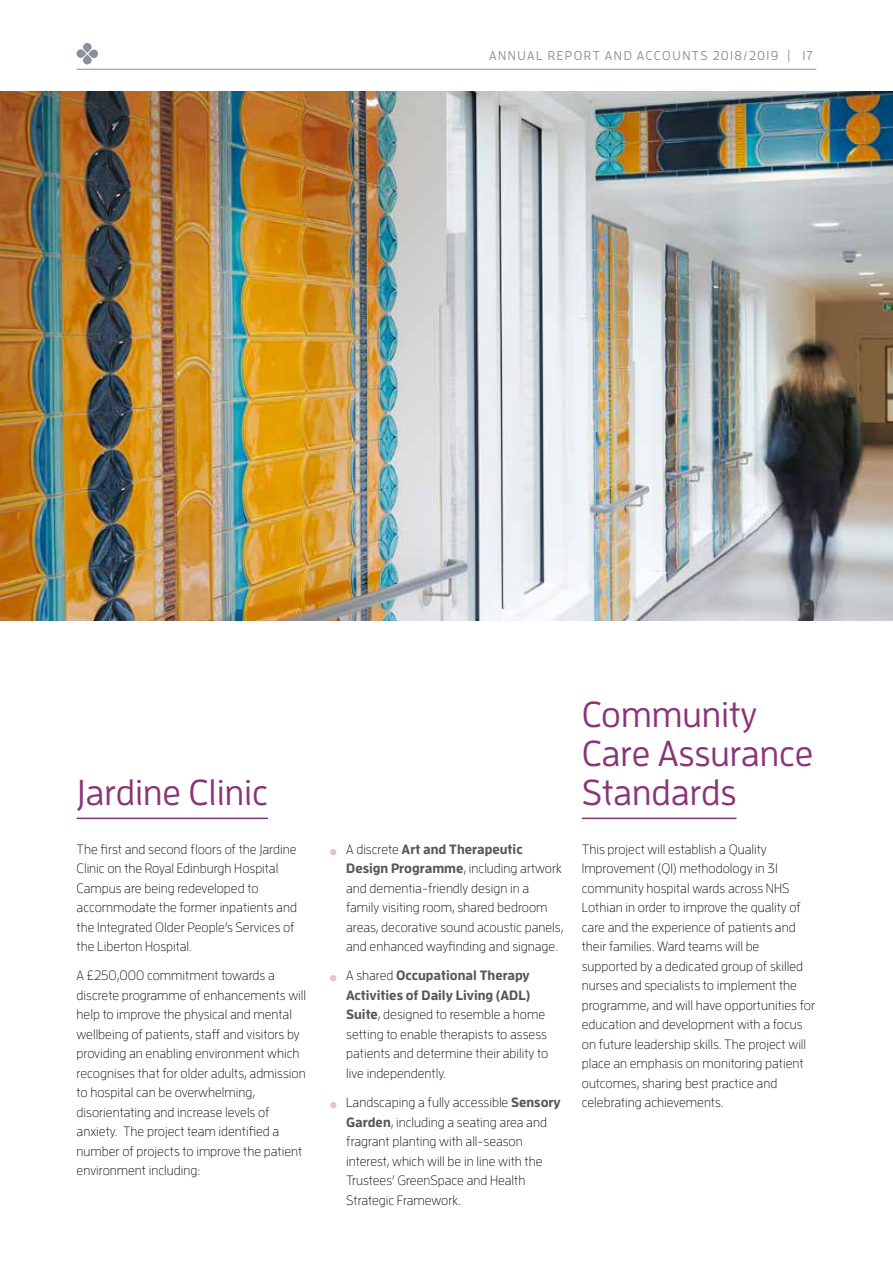
<style>
.page{position:relative;width:893px;height:1263px;background:#fff}
.page>*{position:absolute;margin:0;border:0;box-sizing:border-box;transform-origin:0 0}
.t1{font:500 36px/39px "Enzo OT";color:#893479}
.t2{font:300 13.5px/19.5px "Enzo OT";color:#000}
.t3{font:500 12.75px "Enzo OT";letter-spacing:.11em;color:#8a909d}
.s1{font-family:"Myriad Pro";font-weight:400;font-size:30px;color:#e8c3c4}
.s2{font-weight:700;color:#575756}
</style>
<div class="page">
<hr style="left:77px;top:818px;width:191px;height:1px;background:#893479">
<hr style="left:582px;top:818px;width:154px;height:1px;background:#893479">
<img style="left:0;top:91px;width:893px;height:530px">
<div style="left:83px;top:55px;width:9px;height:9px;background:#8a909d;border-radius:50%"></div>
<div style="left:83px;top:43px;width:9px;height:10px;background:#8a909d;border-radius:50%"></div>
<svg style="left:76px;top:49px;width:11px;height:9px"></svg>
<svg style="left:88px;top:49px;width:10px;height:9px"></svg>
<hr style="left:77px;top:69px;width:739px;height:1px;background:#8a909d">
<p class="t3" style="left:489px;top:48px;width:325px">ANNUAL REPORT AND ACCOUNTS 2018/2019 | 17</p>
<h1 class="t1" style="left:77px;top:772px;width:193px">Jardine Clinic</h1>
<p class="t2" style="left:77px;top:839px;width:222px">The first and second floors of the Jardine Clinic on the Royal Edinburgh Hospital Campus are being redeveloped to accommodate the former inpatients and the Integrated Older People’s Services of the Liberton Hospital.</p>
<p class="t2" style="left:77px;top:965px;width:231px">A £250,000 commitment towards a discrete programme of enhancements will help to improve the physical and mental wellbeing of patients, staff and visitors by providing an enabling environment which recognises that for older adults, admission to hospital can be overwhelming, disorientating and increase levels of anxiety. The project team identified a number of projects to improve the patient environment including:</p>
<p class="t2" style="left:346px;top:839px;width:219px;text-indent:-17px"><span class="s1">•</span> A discrete <span class="s2">Art and Therapeutic Design Programme</span>, including artwork and dementia-friendly design in a family visiting room, shared bedroom areas, decorative sound acoustic panels, and enhanced wayfinding and signage.</p>
<p class="t2" style="left:346px;top:965px;width:204px;text-indent:-17px"><span class="s1">•</span> A shared <span class="s2">Occupational Therapy Activities of Daily Living (ADL)<br>Suite</span>, designed to resemble a home setting to enable therapists to assess patients and determine their ability to live independently.</p>
<p class="t2" style="left:346px;top:1092px;width:216px;text-indent:-17px"><span class="s1">•</span> Landscaping a fully accessible <span class="s2">Sensory Garden</span>, including a seating area and fragrant planting with all-season interest, which will be in line with the Trustees’ GreenSpace and Health Strategic Framework.</p>
<h1 class="t1" style="left:582px;top:694px;width:233px">Community<br>Care Assurance<br>Standards</h1>
<p class="t2" style="left:582px;top:839px;width:235px">This project will establish a Quality Improvement (QI) methodology in 31 community hospital wards across NHS Lothian in order to improve the quality of care and the experience of patients and their families. Ward teams will be supported by a dedicated group of skilled nurses and specialists to implement the programme, and will have opportunities for education and development with a focus on future leadership skills. The project will place an emphasis on monitoring patient outcomes, sharing best practice and celebrating achievements.</p>
</div>
